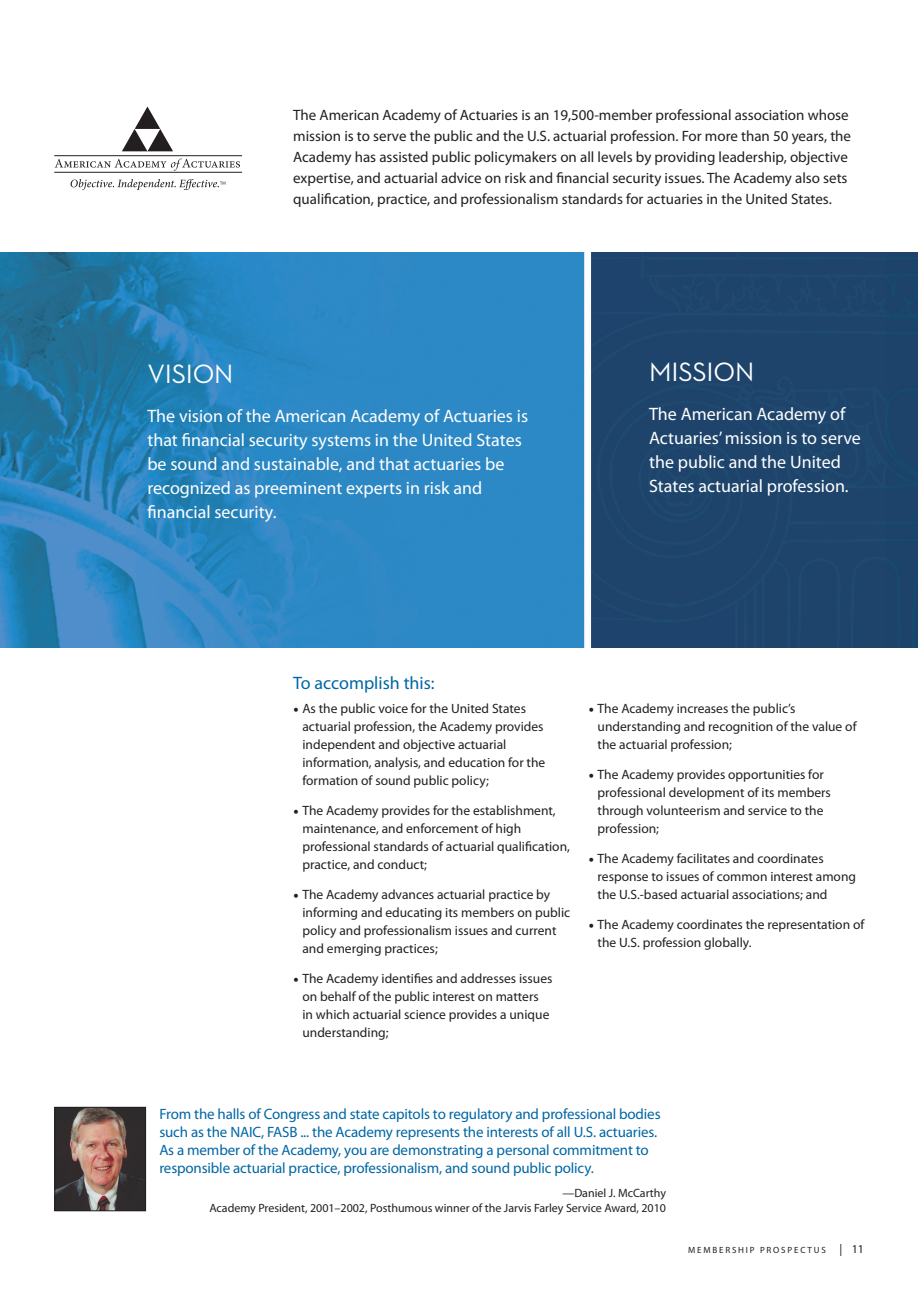
<style>
.page{position:relative;width:918px;height:1296px;background:#fff}
.page>*{position:absolute;margin:0;border:0;box-sizing:border-box;transform-origin:0 0}
.Mission_head{font:27px "Neutraface 2 Text";letter-spacing:-.01em;color:#fff}
.vision_mission{font:18px/24px "Myriad Pro";color:#fff}
.subhead{font:18px "Myriad Pro";color:#0166a5}
.wide_paragraph{font:15px/21px "Myriad Pro";color:#231f20}
.quote{font:15px/18px "Myriad Pro";letter-spacing:-.01em;color:#0166a5}
.myriad_bullets{font:13.5px/18px "Myriad Pro";color:#231f20}
.name_for_quote{font:12px "Myriad Pro";color:#231f20}
.t1{font:9px "Myriad Pro";letter-spacing:.2em;color:#231f20}
.s1{font-family:"Minion Pro";font-size:15px}
.s2{font-size:12px}
</style>
<div class="page">
<img style="left:0;top:252px;width:918px;height:396px">
<svg style="left:122px;top:107px;width:51px;height:44px"></svg>
<svg style="left:55px;top:159px;width:185px;height:12px"></svg>
<hr style="left:54px;top:155px;width:188px;height:1px;background:#231f20">
<hr style="left:54px;top:172px;width:188px;height:1px;background:#231f20">
<svg style="left:71px;top:179px;width:155px;height:11px"></svg>
<img style="left:57px;top:1109px;width:87px;height:100px">
<div style="left:55px;top:1107px;width:91px;height:104px;border:1px solid #231f20"></div>
<p class="wide_paragraph" style="left:293px;top:104px;width:559px">The American Academy of Actuaries is an 19,500-member professional association whose mission is to serve the public and the U.S. actuarial profession. For more than 50 years, the Academy has assisted public policymakers on all levels by providing leadership, objective expertise, and actuarial advice on risk and financial security issues. The Academy also sets qualification, practice, and professionalism standards for actuaries in the United States.</p>
<p class="Mission_head" style="left:147px;top:357px;width:88px">VISION</p>
<p class="vision_mission" style="left:147px;top:404px;width:382px">The vision of the American Academy of Actuaries is that financial security systems in the United States be sound and sustainable, and that actuaries be recognized as preeminent experts in risk and financial security.</p>
<p class="Mission_head" style="left:649px;top:355px;width:107px">MISSION</p>
<p class="vision_mission" style="left:649px;top:402px;width:213px">The American Academy of<br>Actuaries’ mission is to serve the public and the United<br>States actuarial profession.</p>
<p class="subhead" style="left:293px;top:672px;width:143px">To accomplish this:</p>
<p class="myriad_bullets" style="left:302px;top:699px;width:244px;text-indent:-9px"><span class="s1">•</span> As the public voice for the United States actuarial profession, the Academy provides independent and objective actuarial information, analysis, and education for the formation of sound public policy;</p>
<p class="myriad_bullets" style="left:302px;top:801px;width:269px;text-indent:-9px"><span class="s1">•</span> The Academy provides for the establishment, maintenance, and enforcement of high professional standards of actuarial qualification, practice, and conduct;</p>
<p class="myriad_bullets" style="left:302px;top:885px;width:269px;text-indent:-9px"><span class="s1">•</span> The Academy advances actuarial practice by informing and educating its members on public policy and professionalism issues and current and emerging practices;</p>
<p class="myriad_bullets" style="left:302px;top:969px;width:252px;text-indent:-9px"><span class="s1">•</span> The Academy identifies and addresses issues on behalf of the public interest on matters in which actuarial science provides a unique understanding;</p>
<p class="myriad_bullets" style="left:598px;top:699px;width:260px;text-indent:-9px"><span class="s1">•</span> The Academy increases the public’s understanding and recognition of the value of the actuarial profession;</p>
<p class="myriad_bullets" style="left:598px;top:765px;width:235px;text-indent:-9px"><span class="s1">•</span> The Academy provides opportunities for professional development of its members through volunteerism and service to the profession;</p>
<p class="myriad_bullets" style="left:598px;top:849px;width:260px;text-indent:-9px"><span class="s1">•</span> The Academy facilitates and coordinates response to issues of common interest among the U.S.-based actuarial associations; and</p>
<p class="myriad_bullets" style="left:598px;top:915px;width:268px;text-indent:-9px"><span class="s1">•</span> The Academy coordinates the representation of the U.S. profession globally.</p>
<p class="quote" style="left:159px;top:1104px;width:503px">From the halls of Congress and state capitols to regulatory and professional bodies such as the NAIC, FASB ... the Academy represents the interests of all U.S. actuaries.<br>As a member of the Academy, you are demonstrating a personal commitment to responsible actuarial practice, professionalism, and sound public policy.</p>
<p class="name_for_quote" style="left:562px;top:1185px;width:105px">—Daniel J. McCarthy</p>
<p class="name_for_quote" style="left:209px;top:1200px;width:458px">Academy President, 2001–2002, Posthumous winner of the Jarvis Farley Service Award, 2010</p>
<p class="t1" style="left:688px;top:1244px;width:177px">MEMBERSHIP PROSPECTUS <span class="s2">| 11</span></p>
</div>
